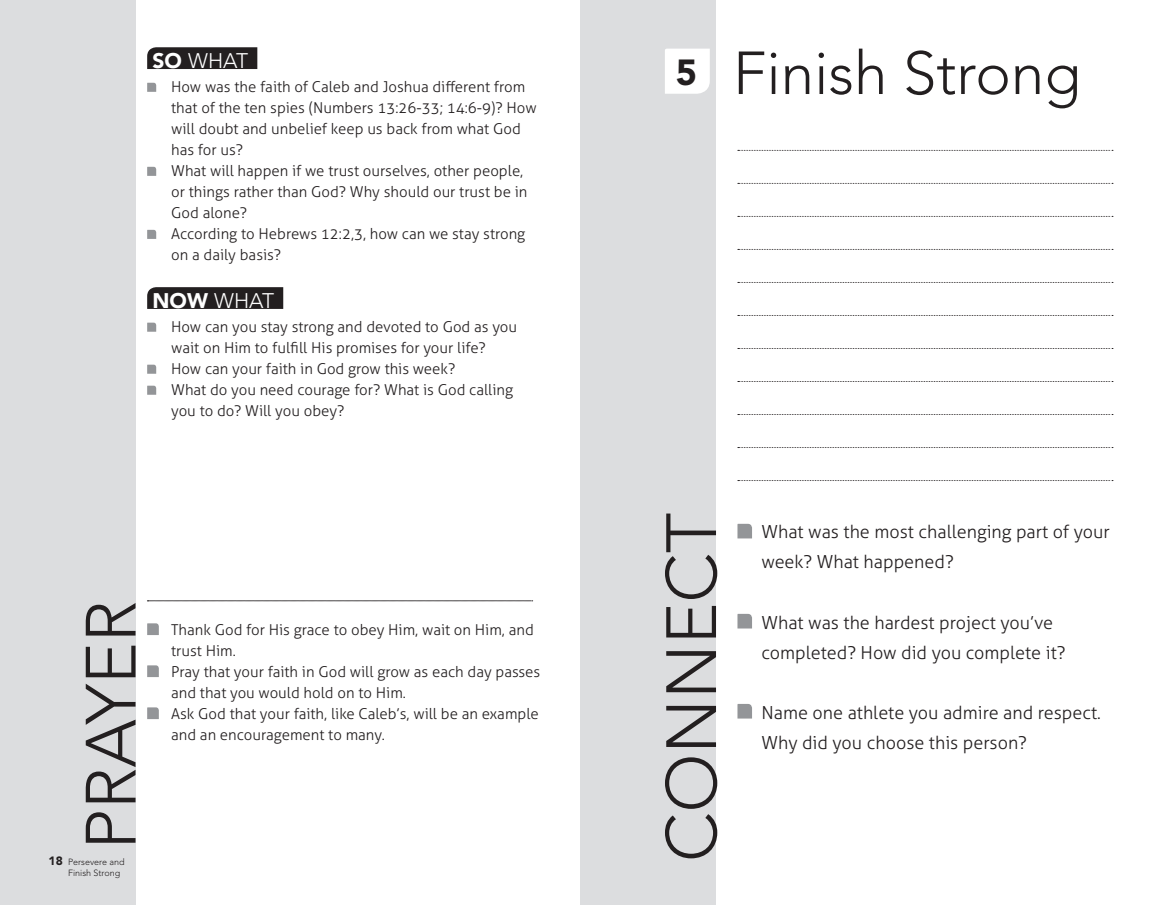
<style>
.page{position:relative;width:1161px;height:905px;background:#fff}
.page>*{position:absolute;margin:0;border:0;box-sizing:border-box;transform-origin:0 0}
.t1{font:300 70.35px "Avenir LT Std";color:#231f20}
.t2{font:300 60px "Avenir LT Std";color:#231f20}
.t3{font:900 36px "Avenir LT Std";color:#231f20}
.t4{font:300 21px "Avenir LT Std";color:#fff}
.t5{font:300 18px/30px "Aller";color:#231f20}
.t6{font:300 15px/21px "Aller";color:#231f20}
.t7{font:300 9px/10.8px "Avenir LT Std";color:#231f20}
.s1{font-weight:900}
.s2{font-weight:900;font-size:12px}
</style>
<div class="page">
<div style="left:0;top:0;width:135px;height:904px;background:#dcdddf"></div>
<div style="left:147px;top:47px;width:110px;height:22px;background:#231f20"></div>
<svg style="left:147px;top:83px;width:9px;height:9px"></svg>
<svg style="left:147px;top:167px;width:9px;height:9px"></svg>
<svg style="left:147px;top:230px;width:9px;height:9px"></svg>
<svg style="left:147px;top:623px;width:12px;height:12px"></svg>
<svg style="left:147px;top:665px;width:12px;height:12px"></svg>
<svg style="left:147px;top:707px;width:12px;height:12px"></svg>
<svg style="left:147px;top:287px;width:136px;height:22px;background:#262223"></svg>
<svg style="left:147px;top:322px;width:9px;height:10px"></svg>
<svg style="left:147px;top:364px;width:9px;height:10px"></svg>
<svg style="left:147px;top:385px;width:9px;height:10px"></svg>
<svg style="left:147px;top:600px;width:386px;height:1px"></svg>
<div style="left:580px;top:0;width:136px;height:904px;background:#dcdddf"></div>
<div style="left:665px;top:49px;width:45px;height:45px;background:#fff"></div>
<svg style="left:737px;top:524px;width:15px;height:14px"></svg>
<svg style="left:737px;top:614px;width:15px;height:14px"></svg>
<svg style="left:737px;top:704px;width:15px;height:14px"></svg>
<svg style="left:738px;top:150px;width:375px;height:1px"></svg>
<svg style="left:738px;top:183px;width:375px;height:1px"></svg>
<svg style="left:738px;top:216px;width:375px;height:1px"></svg>
<svg style="left:738px;top:249px;width:375px;height:1px"></svg>
<svg style="left:738px;top:282px;width:375px;height:1px"></svg>
<svg style="left:738px;top:315px;width:375px;height:1px"></svg>
<svg style="left:738px;top:348px;width:375px;height:1px"></svg>
<svg style="left:738px;top:381px;width:375px;height:1px"></svg>
<svg style="left:738px;top:414px;width:375px;height:1px"></svg>
<svg style="left:738px;top:447px;width:375px;height:1px"></svg>
<svg style="left:738px;top:480px;width:375px;height:1px"></svg>
<h3 class="t4" style="left:153px;top:49px;width:70px"><span class="s1">SO</span> WHAT</h3>
<p class="t6" style="left:171px;top:76px;width:367px">How was the faith of Caleb and Joshua different from that of the ten spies (Numbers 13:26-33; 14:6-9)? How will doubt and unbelief keep us back from what God has for us?<br>What will happen if we trust ourselves, other people, or things rather than God? Why should our trust be in God alone?<br>According to Hebrews 12:2,3, how can we stay strong on a daily basis?</p>
<h3 class="t4" style="left:153px;top:288px;width:96px"><span class="s1">NOW</span> WHAT</h3>
<p class="t6" style="left:171px;top:316px;width:347px">How can you stay strong and devoted to God as you wait on Him to fulfill His promises for your life?<br>How can your faith in God grow this week?<br>What do you need courage for? What is God calling you to do? Will you obey?</p>
<h1 class="t1" style="left:70px;top:849px;width:250px;rotate:-90deg">prayer</h1>
<p class="t7" style="left:49px;top:857px;width:78px"><span class="s2">18</span> Persevere and<br>F</p>
<p class="t7" style="left:73px;top:867px;width:49px">inish Strong</p>
<p class="t6" style="left:171px;top:619px;width:371px">Thank God for His grace to obey Him, wait on Him, and trust Him.<br>Pray that your faith in God will grow as each day passes and that you would hold on to Him.<br>Ask God that your faith, like Caleb’s, will be an example and an encouragement to many.</p>
<h3 class="t3" style="left:676px;top:50px;width:23px">5</h3>
<h2 class="t2" style="left:733px;top:38px;width:349px">Finish Strong</h2>
<h1 class="t1" style="left:650px;top:862px;width:351px;rotate:-90deg">connect</h1>
<p class="t5" style="left:761px;top:517px;width:350px">What was the most challenging part of your week? What happened?</p>
<p class="t5" style="left:761px;top:607px;width:306px">What was the hardest project you’ve completed? How did you complete it?</p>
<p class="t5" style="left:761px;top:697px;width:341px">Name one athlete you admire and respect.<br>Why did you choose this person?</p>
</div>
